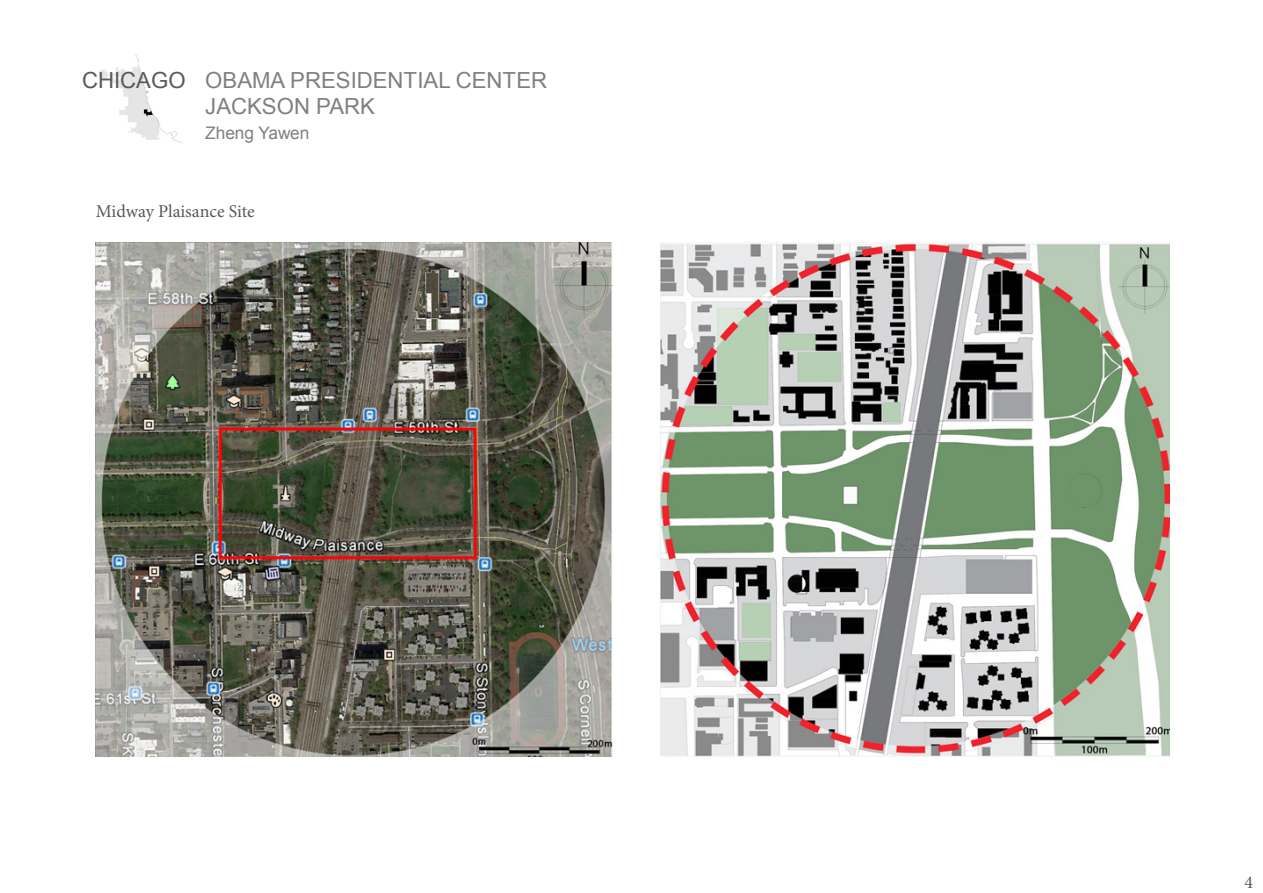
<style>
.page{position:relative;width:1263px;height:893px;background:#fff}
.page>*{position:absolute;margin:0;border:0;box-sizing:border-box;transform-origin:0 0}
.t1{font:22.2px/26.5px "Arial";color:#808080}
.t2{font:18px "Minion Pro";letter-spacing:-.005em;color:#57585a}
.t3{font:17.25px "Arial";color:#808080}
.s1{color:#595959}
</style>
<div class="page">
<img style="left:99px;top:54px;width:84px;height:90px">
<img style="left:96px;top:243px;width:517px;height:514px">
<img style="left:661px;top:243px;width:508px;height:514px">
<p class="t1" style="left:205px;top:67px;width:343px;text-indent:-123px"><span class="s1">CHICAGO</span> OBAMA PRESIDENTIAL CENTER<br>JACKSON PARK</p>
<p class="t3" style="left:205px;top:121px;width:106px">Zheng Yawen</p>
<p class="t2" style="left:96px;top:199px;width:161px">Midway Plaisance Site</p>
<p class="t2" style="left:1244px;top:870px;width:10px">4</p>
</div>
